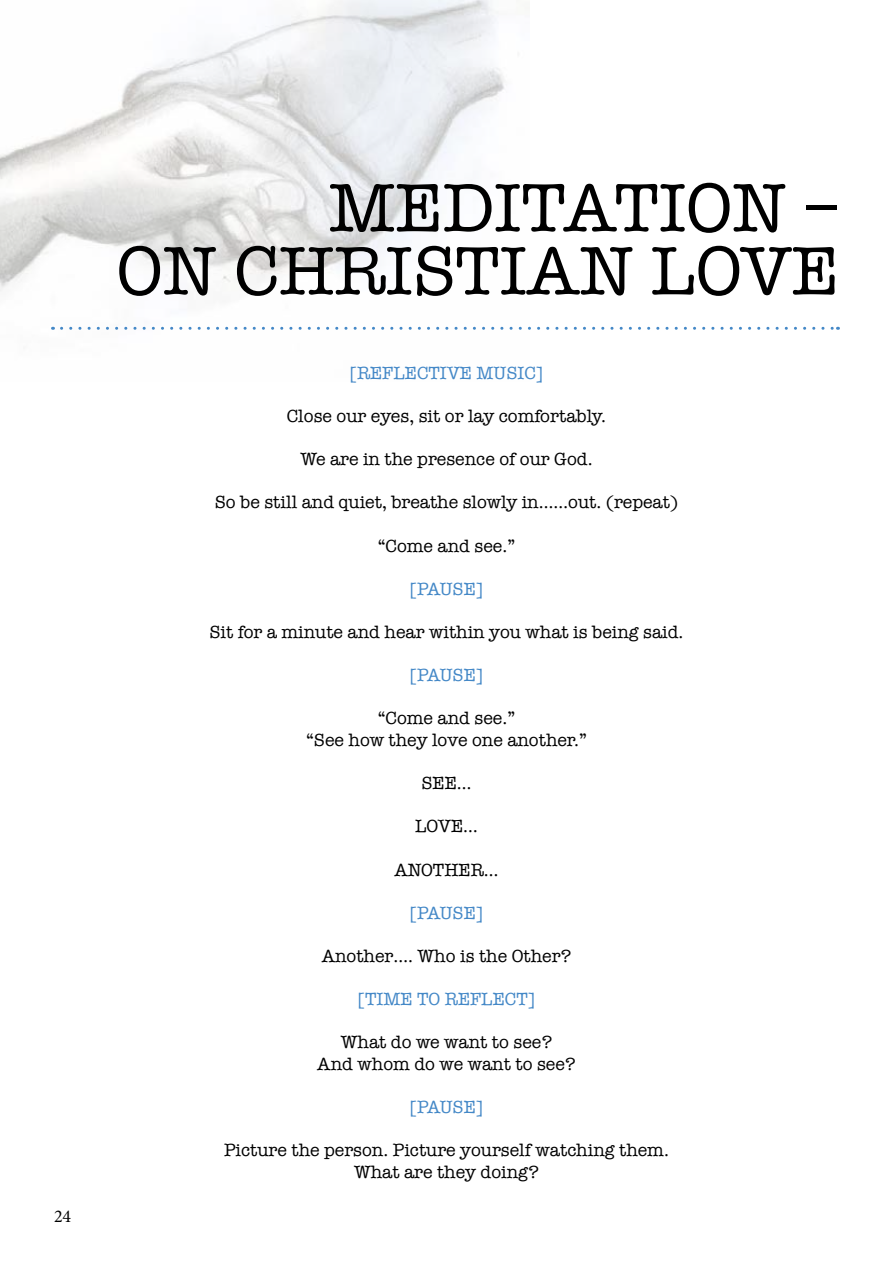
<style>
.page{position:relative;width:893px;height:1263px;background:#fff}
.page>*{position:absolute;margin:0;border:0;box-sizing:border-box;transform-origin:0 0}
.t1{font:70.5px/63px "American Typewriter";color:#000;text-align:right}
.t2{font:18px/21.6px "American Typewriter";color:#000;text-align:center}
.t3{font:18px "American Typewriter";color:#4488c7}
.t4{font:18px "Minion Pro";color:#000}
</style>
<div class="page">
<img style="left:0;top:0;width:521px;height:330px">
<svg style="left:62px;top:327px;width:776px;height:3px"></svg>
<p class="t4" style="left:54px;top:1204px;width:19px">24</p>
<h1 class="t1" style="left:117px;top:177px;width:724px">MEDITATION –<br>ON CHRISTIAN LOVE</h1>
<p class="t3" style="left:349px;top:362px;width:196px">[REFLECTIVE MUSIC]</p>
<p class="t2" style="left:287px;top:405px;width:321px">Close our eyes, sit or lay comfortably.</p>
<p class="t2" style="left:300px;top:448px;width:294px">We are in the presence of our God.</p>
<p class="t2" style="left:215px;top:492px;width:465px">So be still and quiet, breathe slowly in……out. (repeat)</p>
<p class="t2" style="left:378px;top:535px;width:139px">“Come and see.”</p>
<p class="t3" style="left:409px;top:578px;width:76px">[PAUSE]</p>
<p class="t2" style="left:209px;top:621px;width:476px">Sit for a minute and hear within you what is being said.</p>
<p class="t3" style="left:409px;top:665px;width:76px">[PAUSE]</p>
<p class="t2" style="left:306px;top:708px;width:282px">“Come and see.”<br>“See how they love one another.”</p>
<p class="t2" style="left:421px;top:772px;width:52px">SEE…</p>
<p class="t2" style="left:415px;top:816px;width:64px">LOVE…</p>
<p class="t2" style="left:394px;top:859px;width:106px">ANOTHER…</p>
<p class="t3" style="left:409px;top:902px;width:76px">[PAUSE]</p>
<p class="t2" style="left:322px;top:945px;width:251px">Another…. Who is the Other?</p>
<p class="t3" style="left:357px;top:989px;width:180px">[TIME TO REFLECT]</p>
<p class="t2" style="left:317px;top:1032px;width:260px">What do we want to see?<br>And whom do we want to see?</p>
<p class="t3" style="left:409px;top:1097px;width:76px">[PAUSE]</p>
<p class="t2" style="left:224px;top:1140px;width:446px">Picture the person. Picture yourself watching them.<br>What are they doing?</p>
</div>
